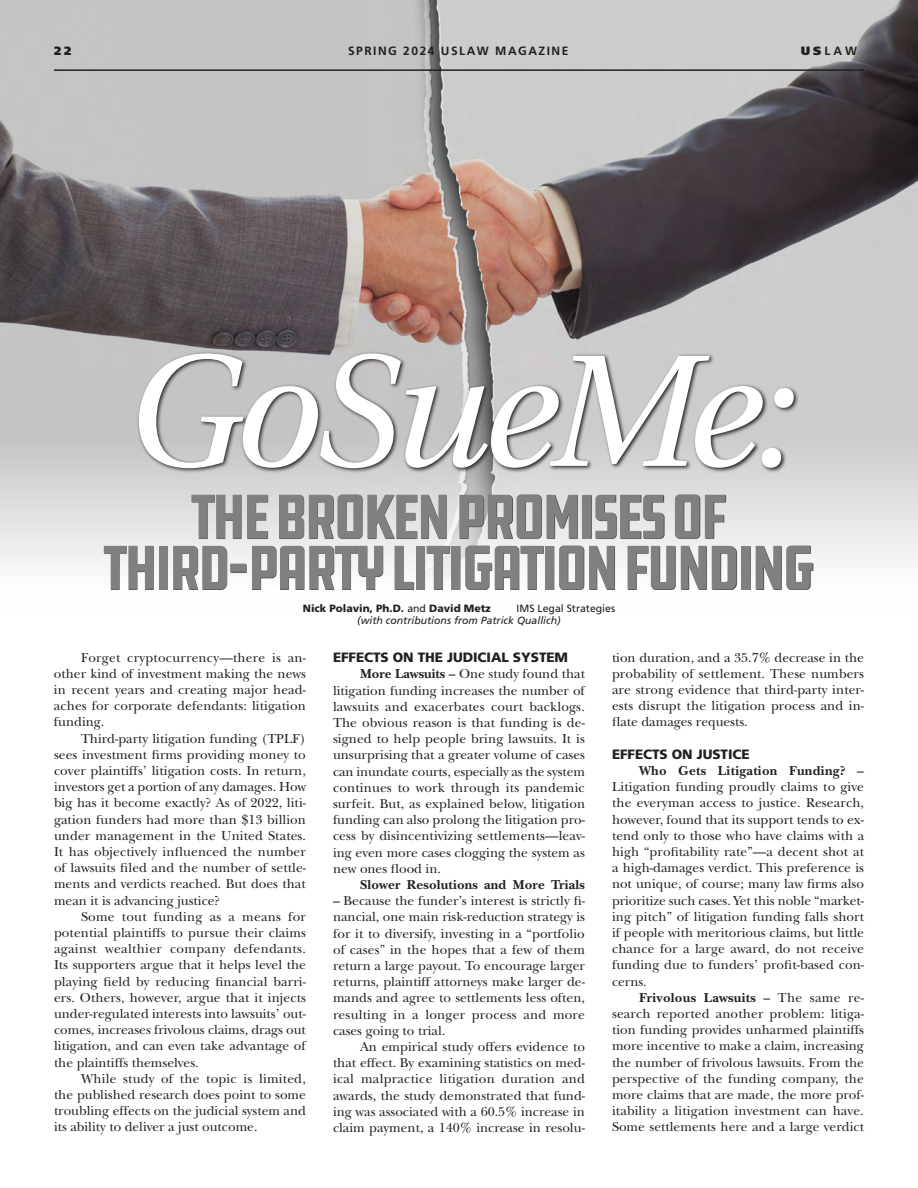
<style>
.page{position:relative;width:918px;height:1188px;background:#fff}
.page>*{position:absolute;margin:0;border:0;box-sizing:border-box;transform-origin:0 0}
.HEADLINE_UTOPIA_LARG{font:italic 159px "Utopia";letter-spacing:-.035em;color:#fff}
.subhead_14{font:condensed 64.5px "DDC Hardware";letter-spacing:-.07em;color:#808080}
.BODY{font:13.5px/16.2px "New Baskerville";color:#231f20;text-align:justify}
.subhead_21{font:900 13.5px "Frutiger";letter-spacing:-.005em;color:#231f20}
.BODY-2{font:700 13.5px "New Baskerville";letter-spacing:.015em;color:#231f20}
.t1{font:700 12px "Frutiger";letter-spacing:.125em;color:#231f20}
.t2{font:900 12px "Frutiger";color:#231f20}
.author_name{font:italic 10.5px "Frutiger";color:#231f20}
.author_name-2{font:900 10.5px "Frutiger";color:#231f20}
.author_name-3{font:10.5px "Frutiger";color:#231f20}
.s1{font-weight:900}
.s2{font-weight:400}
.s3{font-weight:700}
</style>
<div class="page">
<img style="left:0;top:0;width:918px;height:571px">
<hr style="left:54px;top:69px;width:810px;height:2px;background:#231f20">
<svg style="left:136px;top:351px;width:663px;height:122px;background:#9a9999"></svg>
<div style="left:104px;top:495px;width:709px;height:95px;background:#231f20;opacity:.83"></div>
<p class="t2" style="left:54px;top:43px;width:19px">22</p>
<p class="t1" style="left:348px;top:44px;width:222px">SPRING 2024 USLAW MAGAZINE</p>
<p class="t1" style="left:801px;top:44px;width:58px"><span class="s1">US</span>LAW</p>
<p class="HEADLINE_UTOPIA_LARG" style="left:126px;top:324px;width:672px">GoSueMe:</p>
<p class="subhead_14" style="left:190px;top:477px;width:539px">THE BROKEN PROMISES OF</p>
<p class="subhead_14" style="left:102px;top:528px;width:714px">THIRD-PARTY LITIGATION FUNDING</p>
<p class="author_name-2" style="left:303px;top:602px;width:189px">Nick Polavin, Ph.D. <span class="s2">and</span> David Metz</p>
<p class="author_name-3" style="left:517px;top:602px;width:100px">IMS Legal Strategies</p>
<p class="author_name" style="left:357px;top:615px;width:205px">(with contributions from Patrick Quallich)</p>
<p class="BODY" style="left:54px;top:649px;width:254px;text-indent:27px">Forget cryptocurrency—there is an&shy;other kind of investment making the news in recent years and creating major head&shy;aches for corporate defendants: litigation funding.</p>
<p class="BODY" style="left:54px;top:730px;width:254px;text-indent:27px">Third-party litigation funding (TPLF) sees investment firms providing money to cover plaintiffs’ litigation costs. In return, investors get a portion of any damages. How big has it become exactly? As of 2022, liti&shy;gation funders had more than $13 billion under management in the United States.<br>It has objectively influenced the number of lawsuits filed and the number of settle&shy;ments and verdicts reached. But does that mean it is advancing justice?</p>
<p class="BODY" style="left:54px;top:908px;width:254px;text-indent:27px">Some tout funding as a means for potential plaintiffs to pursue their claims against wealthier company defendants.<br>Its supporters argue that it helps level the playing field by reducing financial barri&shy;ers. Others, however, argue that it injects under-regulated interests into lawsuits’ out&shy;comes, increases frivolous claims, drags out litigation, and can even take advantage of the plaintiffs themselves.</p>
<p class="BODY" style="left:54px;top:1070px;width:254px;text-indent:27px">While study of the topic is limited, the published research does point to some troubling effects on the judicial system and its ability to deliver a just outcome.</p>
<p class="subhead_21" style="left:333px;top:649px;width:237px">EFFECTS ON THE JUDICIAL SYSTEM</p>
<p class="BODY" style="left:333px;top:666px;width:254px;text-indent:27px"><span class="s3">More Lawsuits –</span> One study found that litigation funding increases the number of lawsuits and exacerbates court backlogs.<br>The obvious reason is that funding is de&shy;signed to help people bring lawsuits. It is unsurprising that a greater volume of cases can inundate courts, especially as the system continues to work through its pandemic surfeit. But, as explained below, litigation funding can also prolong the litigation pro&shy;cess by disincentivizing settlements—leav&shy;ing even more cases clogging the system as new ones flood in.</p>
<p class="BODY-2" style="left:360px;top:877px;width:226px">Slower Resolutions and More Trials</p>
<p class="BODY" style="left:333px;top:893px;width:254px"><span class="s3">–</span> Because the funder’s interest is strictly fi&shy;nancial, one main risk-reduction strategy is for it to diversify, investing in a “portfolio of cases” in the hopes that a few of them return a large payout. To encourage larger returns, plaintiff attorneys make larger de&shy;mands and agree to settlements less often, resulting in a longer process and more cases going to trial.</p>
<p class="BODY" style="left:333px;top:1039px;width:254px;text-indent:27px">An empirical study offers evidence to that effect. By examining statistics on med&shy;ical malpractice litigation duration and awards, the study demonstrated that fund&shy;ing was associated with a 60.5% increase in claim payment, a 140% increase in resolu-</p>
<p class="BODY" style="left:612px;top:649px;width:254px">tion duration, and a 35.7% decrease in the probability of settlement. These numbers are strong evidence that third-party inter&shy;ests disrupt the litigation process and in&shy;flate damages requests.</p>
<p class="subhead_21" style="left:612px;top:746px;width:139px">EFFECTS ON JUSTICE</p>
<p class="BODY" style="left:612px;top:763px;width:254px;text-indent:27px"><span class="s3">Who Gets Litigation Funding? – </span>Litigation funding proudly claims to give the everyman access to justice. Research, however, found that its support tends to ex&shy;tend only to those who have claims with a high “profitability rate”—a decent shot at a high-damages verdict. This preference is not unique, of course; many law firms also prioritize such cases. Yet this noble “market&shy;ing pitch” of litigation funding falls short if people with meritorious claims, but little chance for a large award, do not receive funding due to funders’ profit-based con&shy;cerns.</p>
<p class="BODY" style="left:612px;top:989px;width:254px;text-indent:27px"><span class="s3">Frivolous Lawsuits –</span> The same re&shy;search reported another problem: litiga&shy;tion funding provides unharmed plaintiffs more incentive to make a claim, increasing the number of frivolous lawsuits. From the perspective of the funding company, the more claims that are made, the more prof&shy;itability a litigation investment can have.<br>Some settlements here and a large verdict</p>
</div>
